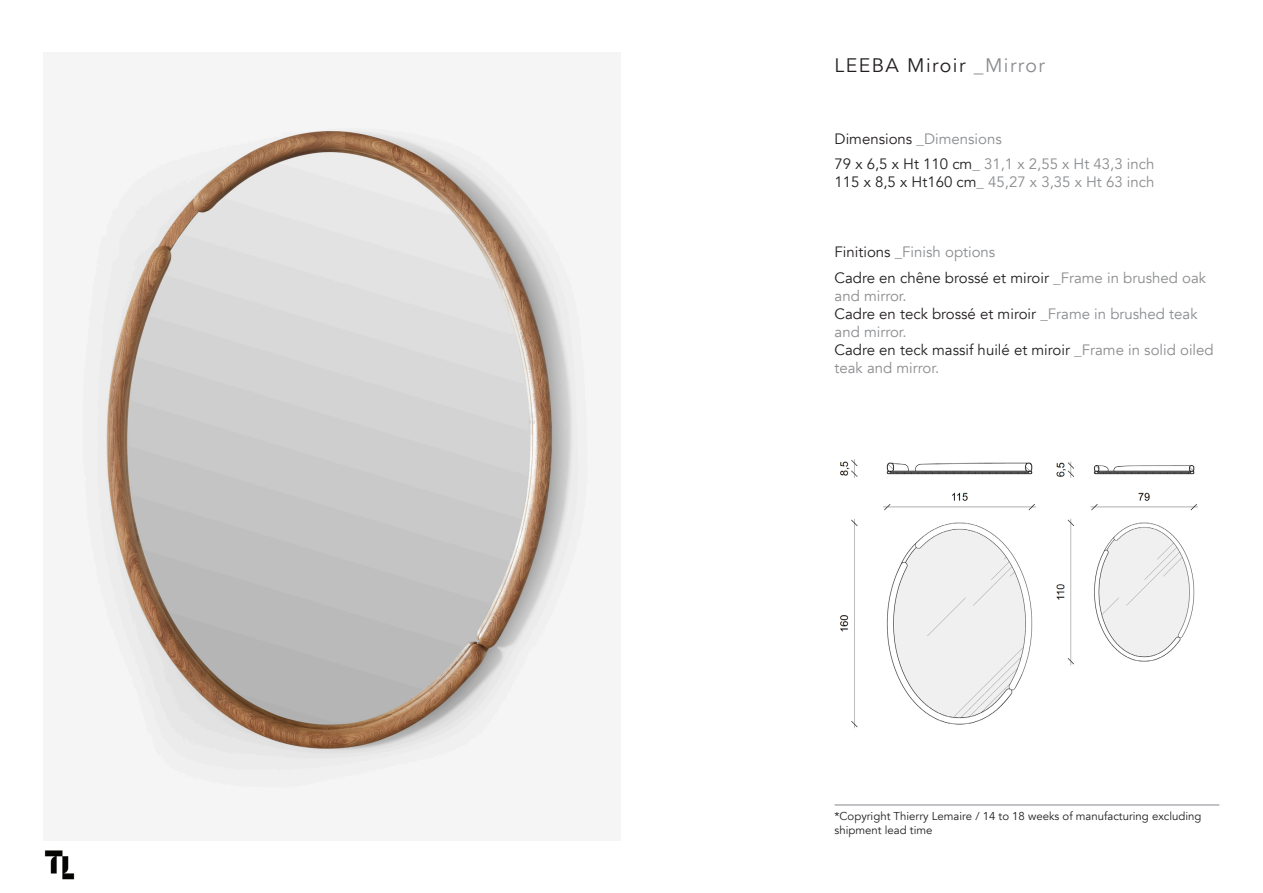
<style>
.page{position:relative;width:1263px;height:893px;background:#fff}
.page>*{position:absolute;margin:0;border:0;box-sizing:border-box;transform-origin:0 0}
.t1{font:19.5px "Avenir";letter-spacing:.075em;color:#231f20}
.t2{font:15px/18px "Avenir";color:#8a8c8f}
.t3{font:11.4px/13.6px "Avenir";color:#231f20}
.s1{color:#8a8c8f}
.s2{color:#231f20}
</style>
<div class="page">
<img style="left:44px;top:850px;width:31px;height:30px">
<hr style="left:834px;top:805px;width:385px;height:1px;background:#87868d">
<img style="left:82px;top:127px;width:506px;height:662px">
<img style="left:840px;top:459px;width:358px;height:270px">
<p class="t1" style="left:834px;top:53px;width:212px">LEEBA Miroir <span class="s1">_Mirror</span></p>
<p class="t2" style="left:834px;top:130px;width:169px"><span class="s2">Dimensions</span> _Dimensions</p>
<p class="t2" style="left:834px;top:155px;width:321px"><span class="s2">79 x 6,5 x Ht 110 cm</span>_ 31,1 x 2,55 x Ht 43,3 inch</p>
<p class="t2" style="left:834px;top:173px;width:321px"><span class="s2">115 x 8,5 x Ht160 cm</span>_ 45,27 x 3,35 x Ht 63 inch</p>
<p class="t2" style="left:834px;top:243px;width:162px"><span class="s2">Finitions</span> _Finish options</p>
<p class="t2" style="left:834px;top:269px;width:373px"><span class="s2">Cadre en chêne brossé et miroir</span> _Frame in brushed oak and mirror.</p>
<p class="t2" style="left:834px;top:305px;width:365px"><span class="s2">Cadre en teck brossé et miroir</span> _Frame in brushed teak and mirror.</p>
<p class="t2" style="left:834px;top:341px;width:381px"><span class="s2">Cadre en teck massif huilé et miroir</span> _Frame in solid oiled teak and mirror.</p>
<p class="t3" style="left:834px;top:810px;width:368px">*Copyright Thierry Lemaire / 14 to 18 weeks of manufacturing excluding shipment lead time</p>
</div>
